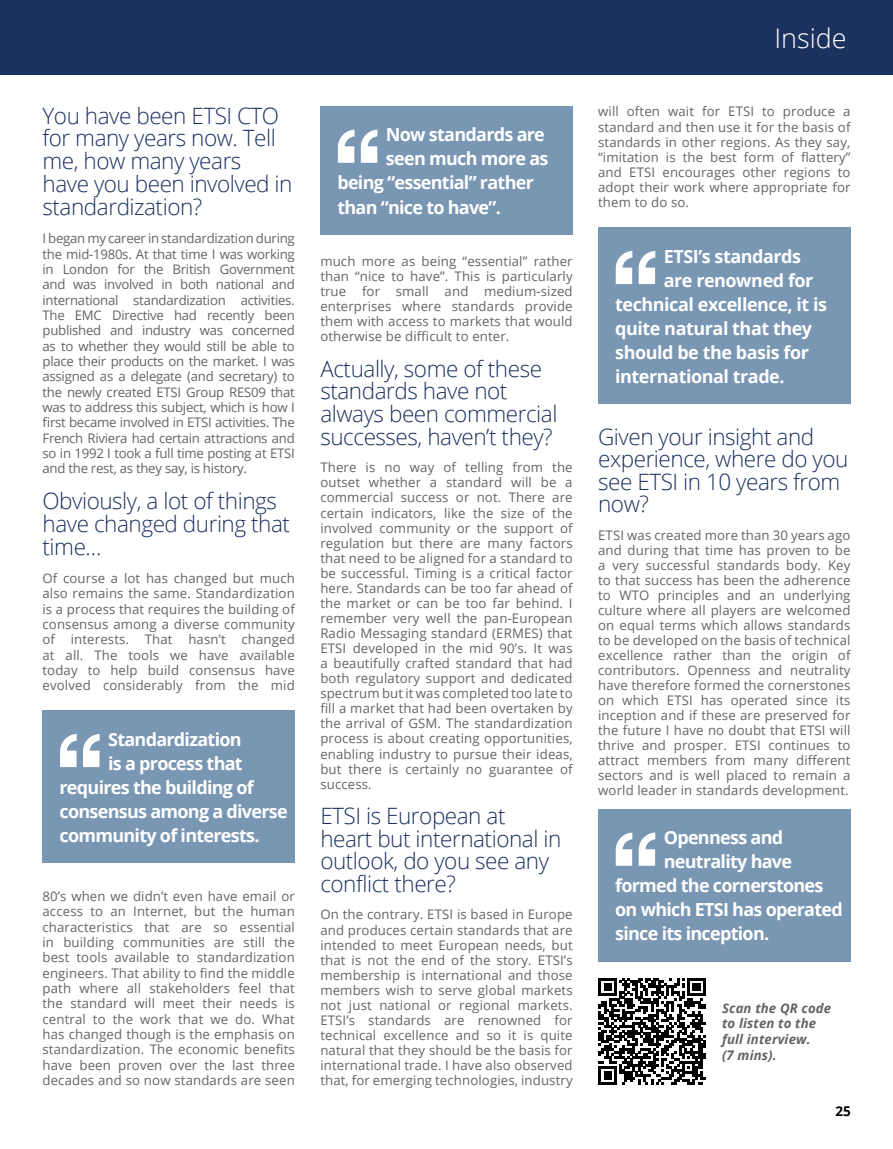
<style>
.page{position:relative;width:893px;height:1149px;background:#fff}
.page>*{position:absolute;margin:0;border:0;box-sizing:border-box;transform-origin:0 0}
.t1{font:300 27px "Open Sans";color:#fff}
.t2{font:300 22.5px/22.5px "Open Sans";letter-spacing:-.02em;color:#1b315e}
.t3{font:700 18px "Open Sans";letter-spacing:-.04em;color:#fff}
.t4{font:700 13.5px "Open Sans";color:#000}
.t5{font:13.2px/15px "Open Sans";letter-spacing:.01em;color:#636466;text-align:justify}
.t6{font:italic 700 13.2px/15.6px "Open Sans";letter-spacing:.01em;color:#636466}
</style>
<div class="page">
<div style="left:0;top:0;width:893px;height:74px;background:#1b315e"></div>
<div style="left:43px;top:710px;width:252px;height:152px;background:#7996b3"></div>
<svg style="left:83px;top:734px;width:17px;height:32px"></svg>
<svg style="left:60px;top:734px;width:17px;height:32px"></svg>
<div style="left:320px;top:106px;width:253px;height:129px;background:#7996b3"></div>
<svg style="left:361px;top:130px;width:16px;height:33px"></svg>
<svg style="left:338px;top:130px;width:17px;height:33px"></svg>
<div style="left:598px;top:227px;width:252px;height:177px;background:#7996b3"></div>
<svg style="left:639px;top:251px;width:16px;height:33px"></svg>
<svg style="left:616px;top:251px;width:16px;height:33px"></svg>
<div style="left:598px;top:809px;width:252px;height:152px;background:#7996b3"></div>
<svg style="left:639px;top:832px;width:16px;height:33px"></svg>
<svg style="left:616px;top:832px;width:16px;height:33px"></svg>
<svg style="left:599px;top:978px;width:106px;height:106px"></svg>
<p class="t2" style="left:43px;top:103px;width:252px">You have been ETSI CTO for many years now. Tell me, how many years have you been involved in standardization?</p>
<p class="t5" style="left:43px;top:230px;width:254px">I began my career in standardization during the mid-1980s. At that time I was working in London for the British Government and was involved in both national and international standardization activities.<br>The EMC Directive had recently been published and industry was concerned as to whether they would still be able to place their products on the market. I was assigned as a delegate (and secretary) to the newly created ETSI Group RES09 that was to address this subject, which is how I first became involved in ETSI activities. The French Riviera had certain attractions and so in 1992 I took a full time posting at ETSI and the rest, as they say, is history.</p>
<p class="t2" style="left:43px;top:489px;width:249px">Obviously, a lot of things have changed during that time…</p>
<p class="t5" style="left:43px;top:570px;width:254px">Of course a lot has changed but much also remains the same. Standardization is a process that requires the building of consensus among a diverse community of interests. That hasn’t changed at all. The tools we have available today to help build consensus have evolved considerably from the mid</p>
<h3 class="t3" style="left:108px;top:726px;width:135px">Standardization</h3>
<h3 class="t3" style="left:108px;top:750px;width:136px">is a process that</h3>
<h3 class="t3" style="left:60px;top:774px;width:196px">requires the building of</h3>
<h3 class="t3" style="left:60px;top:798px;width:230px">consensus among a diverse</h3>
<h3 class="t3" style="left:60px;top:822px;width:201px">community of interests.</h3>
<p class="t5" style="left:43px;top:887px;width:254px">80’s when we didn’t even have email or access to an Internet, but the human characteristics that are so essential in building communities are still the best tools available to standardization engineers. That ability to find the middle path where all stakeholders feel that the standard will meet their needs is central to the work that we do. What has changed though is the emphasis on standardization. The economic benefits have been proven over the last three decades and so now standards are seen</p>
<h3 class="t3" style="left:386px;top:122px;width:160px">Now standards are</h3>
<h3 class="t3" style="left:386px;top:146px;width:164px">seen much more as</h3>
<h3 class="t3" style="left:337px;top:170px;width:198px">being “essential” rather</h3>
<h3 class="t3" style="left:337px;top:194px;width:165px">than “nice to have”.</h3>
<p class="t5" style="left:320px;top:253px;width:254px">much more as being “essential” rather than “nice to have”. This is particularly true for small and medium-sized enterprises where standards provide them with access to markets that would otherwise be difficult to enter.</p>
<p class="t2" style="left:320px;top:356px;width:239px">Actually, some of these standards have not always been commercial successes, haven’t they?</p>
<p class="t5" style="left:320px;top:459px;width:254px">There is no way of telling from the outset whether a standard will be a commercial success or not. There are certain indicators, like the size of the involved community or the support of regulation but there are many factors that need to be aligned for a standard to be successful. Timing is a critical factor here. Standards can be too far ahead of the market or can be too far behind. I remember very well the pan-European Radio Messaging standard (ERMES) that ETSI developed in the mid 90’s. It was a beautifully crafted standard that had both regulatory support and dedicated spectrum but it was completed too late to fill a market that had been overtaken by the arrival of GSM. The standardization process is about creating opportunities, enabling industry to pursue their ideas, but there is certainly no guarantee of success.</p>
<p class="t2" style="left:320px;top:803px;width:242px">ETSI is European at heart but international in outlook, do you see any conflict there?</p>
<p class="t5" style="left:320px;top:906px;width:254px">On the contrary. ETSI is based in Europe and produces certain standards that are intended to meet European needs, but that is not the end of the story. ETSI’s membership is international and those members wish to serve global markets not just national or regional markets.<br>ETSI’s standards are renowned for technical excellence and so it is quite natural that they should be the basis for international trade. I have also observed that, for emerging technologies, industry</p>
<h1 class="t1" style="left:774px;top:20px;width:74px">Inside</h1>
<p class="t5" style="left:598px;top:104px;width:254px">will often wait for ETSI to produce a standard and then use it for the basis of standards in other regions. As they say, “imitation is the best form of flattery” and ETSI encourages other regions to adopt their work where appropriate for them to do so.</p>
<h3 class="t3" style="left:664px;top:243px;width:139px">ETSI’s standards</h3>
<h3 class="t3" style="left:664px;top:267px;width:151px">are renowned for</h3>
<h3 class="t3" style="left:615px;top:291px;width:214px">technical excellence, it is</h3>
<h3 class="t3" style="left:615px;top:315px;width:199px">quite natural that they</h3>
<h3 class="t3" style="left:615px;top:339px;width:195px">should be the basis for</h3>
<h3 class="t3" style="left:615px;top:363px;width:171px">international trade.</h3>
<p class="t2" style="left:598px;top:424px;width:252px">Given your insight and experience, where do you see ETSI in 10 years from now?</p>
<p class="t5" style="left:598px;top:527px;width:254px">ETSI was created more than 30 years ago and during that time has proven to be a very successful standards body. Key to that success has been the adherence to WTO principles and an underlying culture where all players are welcomed on equal terms which allows standards to be developed on the basis of technical excellence rather than the origin of contributors. Openness and neutrality have therefore formed the cornerstones on which ETSI has operated since its inception and if these are preserved for the future I have no doubt that ETSI will thrive and prosper. ETSI continues to attract members from many different sectors and is well placed to remain a world leader in standards development.</p>
<h3 class="t3" style="left:664px;top:824px;width:121px">Openness and</h3>
<h3 class="t3" style="left:664px;top:848px;width:130px">neutrality have</h3>
<h3 class="t3" style="left:615px;top:872px;width:210px">formed the cornerstones</h3>
<h3 class="t3" style="left:615px;top:896px;width:229px">on which ETSI has operated</h3>
<h3 class="t3" style="left:615px;top:920px;width:156px">since its inception.</h3>
<p class="t6" style="left:722px;top:999px;width:111px">Scan the QR code to listen to the full interview.<br>(7 mins).</p>
<p class="t4" style="left:835px;top:1101px;width:17px">25</p>
</div>
